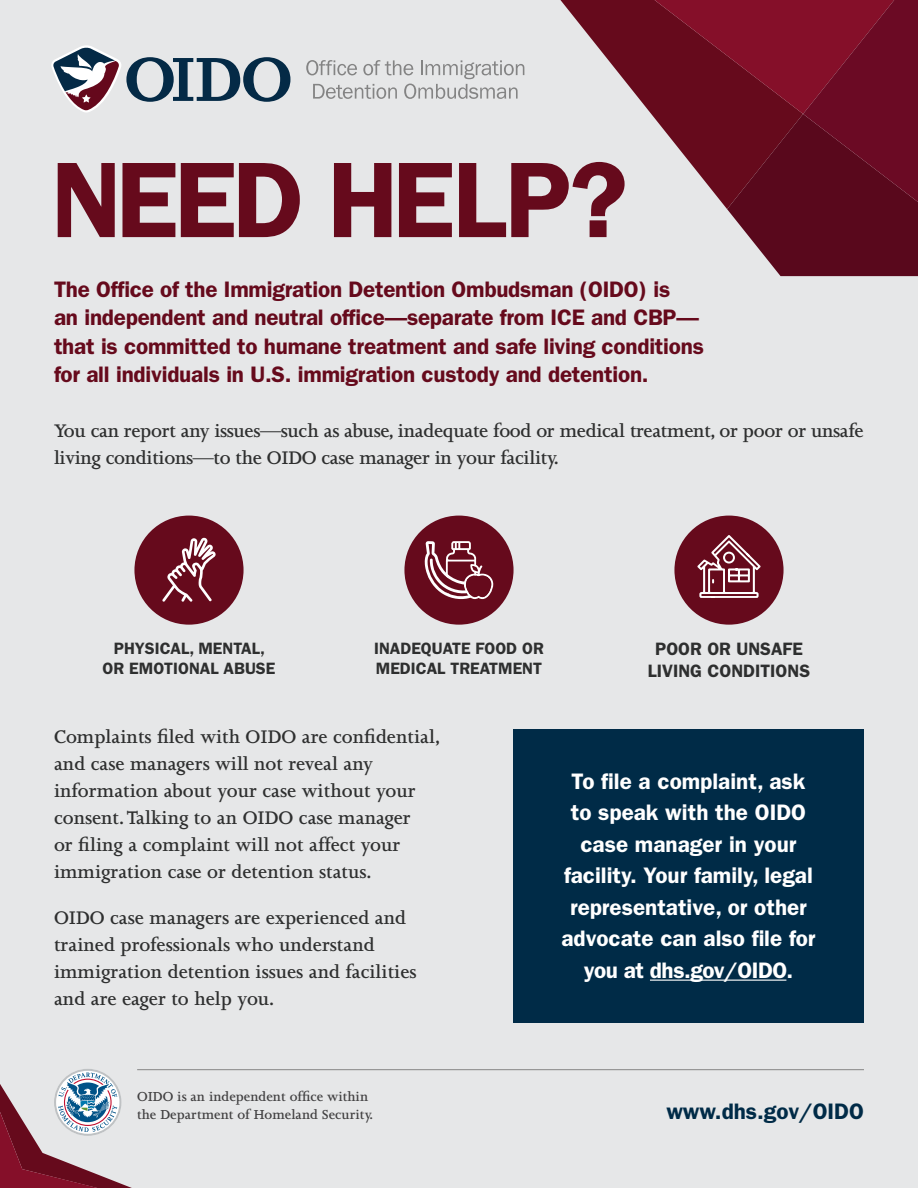
<style>
.page{position:relative;width:918px;height:1188px;background:#e6e7e8}
.page>*{position:absolute;margin:0;border:0;box-sizing:border-box;transform-origin:0 0}
.t1{font:600 108px "ITC Franklin Gothic Std";letter-spacing:-.04em;color:#660a1c}
.t2{font:600 22.5px/28.5px "ITC Franklin Gothic Std";letter-spacing:-.01em;color:#660a1c}
.t3{font:600 22.5px/31.5px "ITC Franklin Gothic Std";color:#fff;text-align:center}
.t4{font:600 22.5px "ITC Franklin Gothic Std";color:#002b47}
.t5{font:600 21px/27px "Joanna MT Std";color:#2e2f2f}
.t6{font:600 18px/21.6px "ITC Franklin Gothic Std";color:#2e2f2f;text-align:center}
.t7{font:600 16.5px/19.8px "ITC Franklin Gothic Std";color:#2e2f2f;text-align:center}
.t8{font:600 15px/18px "Joanna MT Std";color:#403f40}
</style>
<div class="page">
<div style="left:134px;top:516px;width:110px;height:109px;background:#660a1c;border-radius:50%"></div>
<svg style="left:162px;top:538px;width:54px;height:64px"></svg>
<div style="left:674px;top:516px;width:110px;height:109px;background:#660a1c;border-radius:50%"></div>
<svg style="left:697px;top:535px;width:64px;height:63px"></svg>
<div style="left:404px;top:516px;width:110px;height:109px;background:#660a1c;border-radius:50%"></div>
<svg style="left:425px;top:541px;width:68px;height:59px"></svg>
<svg style="left:560px;top:0;width:95px;height:119px"></svg>
<svg style="left:655px;top:0;width:263px;height:276px"></svg>
<div style="left:513px;top:729px;width:351px;height:294px;background:#002b47"></div>
<hr style="left:650px;top:980px;width:136px;height:1px;background:#fff">
<svg style="left:51px;top:45px;width:239px;height:68px"></svg>
<svg style="left:306px;top:60px;width:218px;height:39px"></svg>
<svg style="left:0;top:1069px;width:132px;height:119px"></svg>
<hr style="left:137px;top:1069px;width:727px;height:1px;background:#858585">
<h1 class="t1" style="left:51px;top:136px;width:578px">NEED HELP?</h1>
<p class="t2" style="left:54px;top:275px;width:652px">The Office of the Immigration Detention Ombudsman (OIDO) is<br>an independent and neutral office—separate from ICE and CBP— that is committed to humane treatment and safe living conditions for all individuals in U.S. immigration custody and detention.</p>
<p class="t5" style="left:54px;top:417px;width:811px">You can report any issues—such as abuse, inadequate food or medical treatment, or poor or unsafe living conditions—to the OIDO case manager in your facility.</p>
<p class="t7" style="left:103px;top:639px;width:174px">PHYSICAL, MENTAL,<br>OR EMOTIONAL ABUSE</p>
<p class="t7" style="left:374px;top:639px;width:171px;text-align:left">INADEQUATE FOOD OR<br>MEDICAL TREATMENT</p>
<p class="t6" style="left:648px;top:638px;width:164px">POOR OR UNSAFE<br>LIVING CONDITIONS</p>
<p class="t5" style="left:54px;top:723px;width:388px">Complaints filed with OIDO are confidential, and case managers will not reveal any information about your case without your consent. Talking to an OIDO case manager<br>or filing a complaint will not affect your immigration case or detention status.</p>
<p class="t5" style="left:54px;top:904px;width:364px">OIDO case managers are experienced and trained professionals who understand immigration detention issues and facilities and are eager to help you.</p>
<p class="t8" style="left:137px;top:1087px;width:238px">OIDO is an independent office within the Department of Homeland Security.</p>
<p class="t3" style="left:561px;top:765px;width:256px">To file a complaint, ask to speak with the OIDO case manager in your facility. Your family, legal representative, or other advocate can also file for you at dhs.gov/OIDO.</p>
<p class="t4" style="left:666px;top:1098px;width:199px">www.dhs.gov/OIDO</p>
</div>
